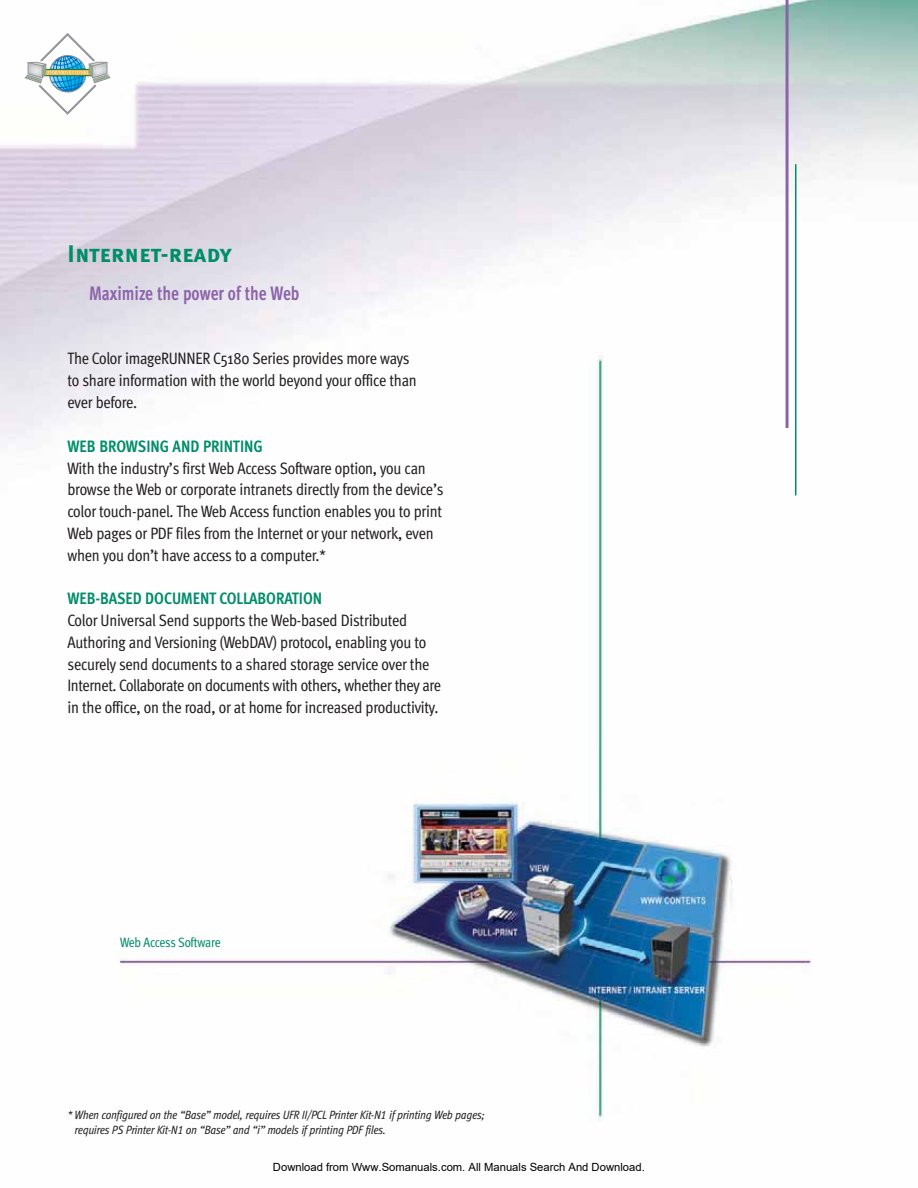
<style>
.page{position:relative;width:918px;height:1188px;background:#fff}
.page>*{position:absolute;margin:0;border:0;box-sizing:border-box;transform-origin:0 0}
.t1{font:24px "Meta Bold Caps";letter-spacing:.02em;color:#008d6a}
.t2{font:700 19.5px "Meta Cond";color:#8c63aa;scale:.9 1}
.t3{font:16.5px/21.8px "Meta Cond";letter-spacing:-.015em;color:#231f20}
.t4{font:700 16.5px "Meta Cond";color:#008d6a}
.t5{font:13.5px "Meta Cond Book LF";letter-spacing:-.02em;color:#008d6a}
.t6{font:italic 12px/15px "Meta Cond Book Lf";letter-spacing:-.015em;color:#231f20}
.t7{font:11.25px "Arial";color:#000}
</style>
<div class="page">
<img style="left:0;top:0;width:918px;height:1122px">
<hr style="left:795px;top:164px;width:1px;height:331px;background:#008d6a">
<hr style="left:786px;top:0;width:3px;height:428px;background:#8c63aa">
<svg style="left:24px;top:31px;width:87px;height:85px"></svg>
<h1 class="t1" style="left:68px;top:240px;width:166px">Internet-ready</h1>
<p class="t2" style="left:89px;top:286px;width:235px">Maximize the power of the Web</p>
<p class="t3" style="left:68px;top:349px;width:351px">The Color imageRUNNER C5180 Series provides more ways to share information with the world beyond your office than ever before.</p>
<p class="t4" style="left:68px;top:440px;width:197px">WEB BROWSING AND PRINTING</p>
<p class="t3" style="left:68px;top:458px;width:378px">With the industry’s first Web Access Software option, you can browse the Web or corporate intranets directly from the device’s color touch-panel. The Web Access function enables you to print Web pages or PDF files from the Internet or your network, even when you don’t have access to a computer.*</p>
<p class="t4" style="left:68px;top:593px;width:256px">WEB-BASED DOCUMENT COLLABORATION</p>
<p class="t3" style="left:68px;top:611px;width:375px">Color Universal Send supports the Web-based Distributed Authoring and Versioning (WebDAV) protocol, enabling you to securely send documents to a shared storage service over the Internet. Collaborate on documents with others, whether they are in the office, on the road, or at home for increased productivity.</p>
<p class="t5" style="left:120px;top:938px;width:102px">Web Access Software</p>
<p class="t6" style="left:75px;top:1108px;width:412px;text-indent:-7px">* When configured on the “Base” model, requires UFR II/PCL Printer Kit-N1 if printing Web pages; requires PS Printer Kit-N1 on “Base” and “i” models if printing PDF files.</p>
<p class="t7" style="left:273px;top:1160px;width:373px">Download from Www.Somanuals.com. All Manuals Search And Download.</p>
</div>
